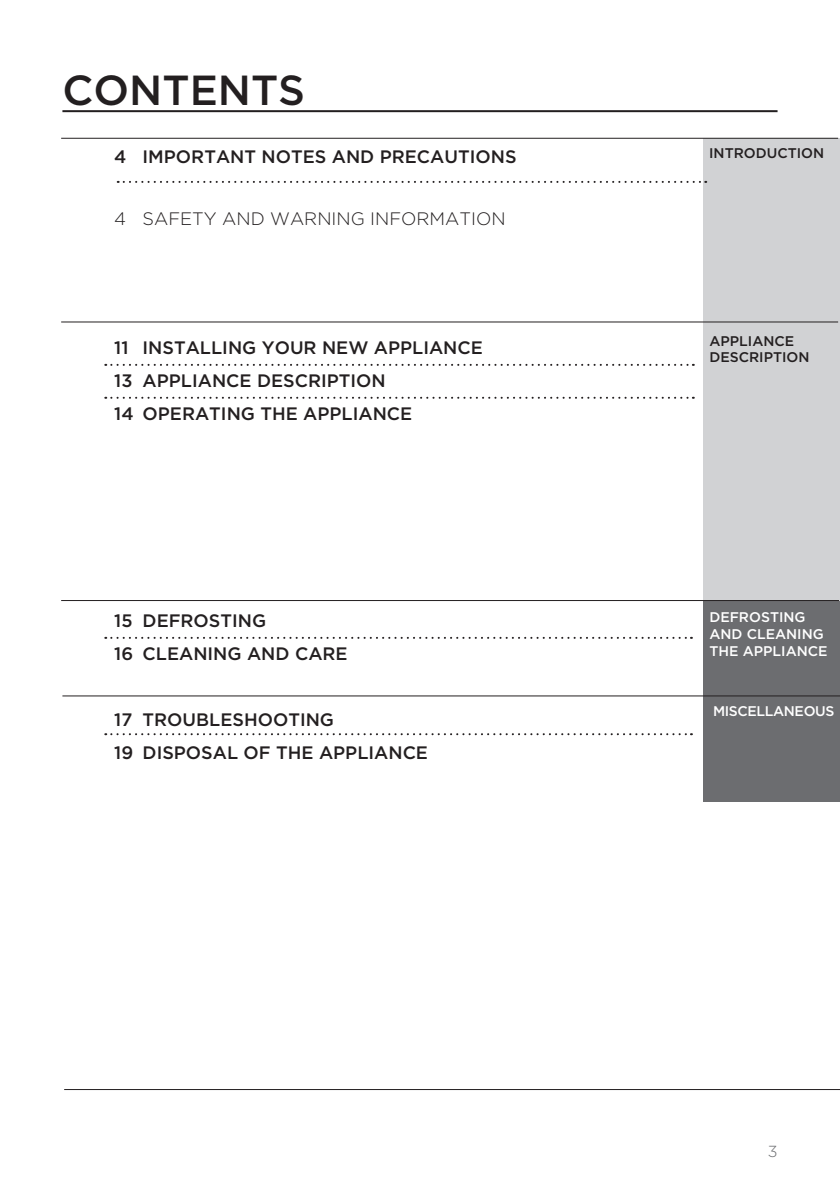
<style>
.page{position:relative;width:840px;height:1191px;background:#fff}
.page>*{position:absolute;margin:0;border:0;box-sizing:border-box;transform-origin:0 0}
.glavni_naslov_3stran{font:500 42px "Gotham";color:#231f20}
.t1{font:500 18px "Gotham";color:#231f20}
.t2{font:300 18px "Gotham";color:#231f20}
.t3{font:300 16px "Gotham";color:#6c6d70}
.kazalo_ob_strani{font:500 14px/16.8px "Gotham";color:#fff}
.kazalo_ob_strani-2{font:500 14px/16.8px "Gotham";color:#231f20}
.kazalo_ob_strani-3{font:500 14px "Gotham";letter-spacing:-.025em;color:#fff}
</style>
<div class="page">
<hr style="left:62px;top:110px;width:715px;height:2px;background:#231f20">
<div style="left:703px;top:695px;width:136px;height:106px;background:#6c6d70"></div>
<div style="left:703px;top:601px;width:136px;height:94px;background:#6c6d70"></div>
<div style="left:703px;top:322px;width:136px;height:279px;background:#d1d2d4"></div>
<div style="left:703px;top:138px;width:136px;height:184px;background:#d1d2d4"></div>
<hr style="left:61px;top:138px;width:776px;height:1px;background:#231f20">
<hr style="left:61px;top:322px;width:776px;height:1px;background:#231f20">
<hr style="left:61px;top:600px;width:777px;height:1px;background:#231f20">
<svg style="left:105px;top:637px;width:586px;height:2px"></svg>
<svg style="left:105px;top:397px;width:588px;height:2px"></svg>
<svg style="left:105px;top:364px;width:588px;height:2px"></svg>
<hr style="left:64px;top:1089px;width:775px;height:1px;background:#231f20">
<svg style="left:105px;top:733px;width:586px;height:2px"></svg>
<svg style="left:118px;top:181px;width:587px;height:2px"></svg>
<hr style="left:62px;top:695px;width:777px;height:1px;background:#231f20">
<p class="glavni_naslov_3stran" style="left:62px;top:62px;width:244px">CONTENTS</p>
<p class="t1" style="left:114px;top:145px;width:403px">4 IMPORTANT NOTES AND PRECAUTIONS</p>
<p class="t2" style="left:114px;top:207px;width:393px">4 SAFETY AND WARNING INFORMATION</p>
<p class="t1" style="left:114px;top:336px;width:370px">11 INSTALLING YOUR NEW APPLIANCE</p>
<p class="t1" style="left:114px;top:369px;width:273px">13 APPLIANCE DESCRIPTION</p>
<p class="t1" style="left:114px;top:402px;width:299px">14 OPERATING THE APPLIANCE</p>
<p class="t1" style="left:114px;top:609px;width:153px">15 DEFROSTING</p>
<p class="t1" style="left:114px;top:642px;width:235px">16 CLEANING AND CARE</p>
<p class="t1" style="left:114px;top:708px;width:221px">17 TROUBLESHOOTING</p>
<p class="t1" style="left:114px;top:741px;width:315px">19 DISPOSAL OF THE APPLIANCE</p>
<p class="kazalo_ob_strani-2" style="left:708px;top:144px;width:116px">INTRODUCTION</p>
<p class="kazalo_ob_strani-2" style="left:709px;top:332px;width:102px">APPLIANCE<br>DESCRIPTION</p>
<p class="kazalo_ob_strani" style="left:709px;top:608px;width:119px">DEFROSTING<br>AND CLEANING<br>THE APPLIANCE</p>
<p class="kazalo_ob_strani-3" style="left:712px;top:701px;width:123px">MISCELLANEOUS</p>
<p class="t3" style="left:767px;top:1140px;width:11px">3</p>
</div>
